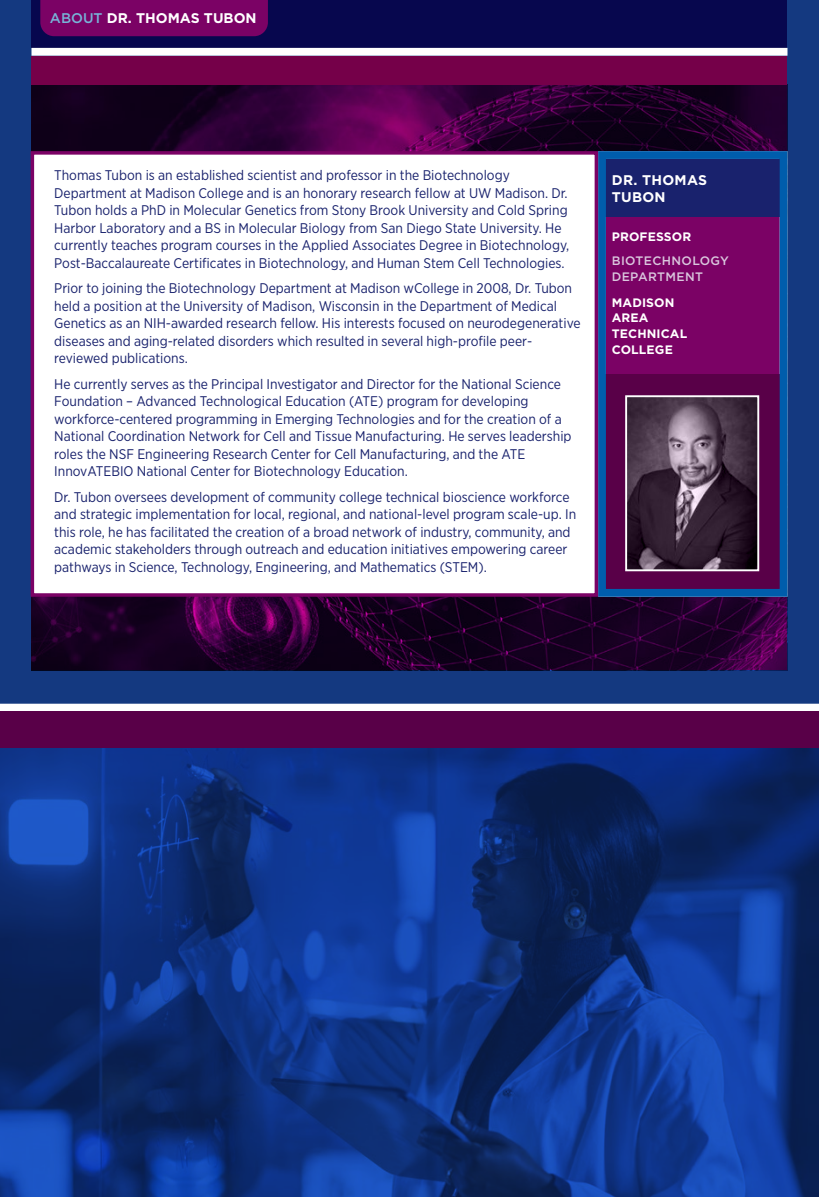
<style>
.page{position:relative;width:819px;height:1197px;background:#fff}
.page>*{position:absolute;margin:0;border:0;box-sizing:border-box;transform-origin:0 0}
.Main_About_Paragraph{font:14px/17.5px "Gotham Narrow";color:#19226d}
.t1{font:700 14px/17.5px "Gotham";letter-spacing:.005em;color:#fff}
._2{font:700 12.25px/15.8px "Gotham";letter-spacing:.01em;color:#fff}
._2-2{font:500 12.25px/15.8px "Gotham";letter-spacing:.03em;color:#dac7de}
.s1{font-weight:500;color:#78b4d8}
</style>
<div class="page">
<div style="left:0;top:0;width:819px;height:704px;background:#143980"></div>
<div style="left:32px;top:0;width:756px;height:48px;background:#07074e"></div>
<img style="left:32px;top:84px;width:756px;height:586px">
<div style="left:32px;top:48px;width:756px;height:8px;background:#fff"></div>
<div style="left:40px;top:0;width:228px;height:36px;background:#7b0265"></div>
<div style="left:32px;top:56px;width:756px;height:28px;background:#750049"></div>
<div style="left:598px;top:151px;width:190px;height:446px;background:#7b0265"></div>
<div style="left:605px;top:374px;width:176px;height:218px;background:#590048"></div>
<div style="left:605px;top:159px;width:176px;height:57px;background:#19226d"></div>
<div style="left:598px;top:151px;width:190px;height:446px;border:8px solid #005dac"></div>
<div style="left:31px;top:151px;width:567px;height:446px;background:#fff;border:4px solid #7b0265"></div>
<img style="left:628px;top:398px;width:128px;height:170px">
<div style="left:625px;top:395px;width:134px;height:176px;border:2px solid #fff"></div>
<img style="left:0;top:748px;width:819px;height:449px">
<div style="left:0;top:712px;width:819px;height:36px;background:#590048"></div>
<p class="t1" style="left:50px;top:9px;width:208px"><span class="s1">ABOUT</span> DR. THOMAS TUBON</p>
<p class="Main_About_Paragraph" style="left:54px;top:166px;width:517px">Thomas Tubon is an established scientist and professor in the Biotechnology Department at Madison College and is an honorary research fellow at UW Madison. Dr.<br>Tubon holds a PhD in Molecular Genetics from Stony Brook University and Cold Spring Harbor Laboratory and a BS in Molecular Biology from San Diego State University. He currently teaches program courses in the Applied Associates Degree in Biotechnology, Post-Baccalaureate Certificates in Biotechnology, and Human Stem Cell Technologies.</p>
<p class="Main_About_Paragraph" style="left:54px;top:279px;width:528px">Prior to joining the Biotechnology Department at Madison wCollege in 2008, Dr. Tubon held a position at the University of Madison, Wisconsin in the Department of Medical Genetics as an NIH-awarded research fellow. His interests focused on neurodegenerative diseases and aging-related disorders which resulted in several high-profile peer&shy;reviewed publications.</p>
<p class="Main_About_Paragraph" style="left:54px;top:375px;width:519px">He currently serves as the Principal Investigator and Director for the National Science Foundation – Advanced Technological Education (ATE) program for developing workforce-centered programming in Emerging Technologies and for the creation of a National Coordination Network for Cell and Tissue Manufacturing. He serves leadership roles the NSF Engineering Research Center for Cell Manufacturing, and the ATE InnovATEBIO National Center for Biotechnology Education.</p>
<p class="Main_About_Paragraph" style="left:54px;top:488px;width:523px">Dr. Tubon oversees development of community college technical bioscience workforce and strategic implementation for local, regional, and national-level program scale-up. In this role, he has facilitated the creation of a broad network of industry, community, and academic stakeholders through outreach and education initiatives empowering career pathways in Science, Technology, Engineering, and Mathematics (STEM).</p>
<p class="t1" style="left:612px;top:171px;width:97px">DR. THOMAS<br>TUBON</p>
<p class="_2" style="left:612px;top:229px;width:81px">PROFESSOR</p>
<p class="_2-2" style="left:612px;top:253px;width:119px">BIOTECHNOLOGY<br>DEPARTMENT</p>
<p class="_2" style="left:612px;top:294px;width:77px">MADISON<br>AREA<br>TECHNICAL<br>COLLEGE</p>
</div>
